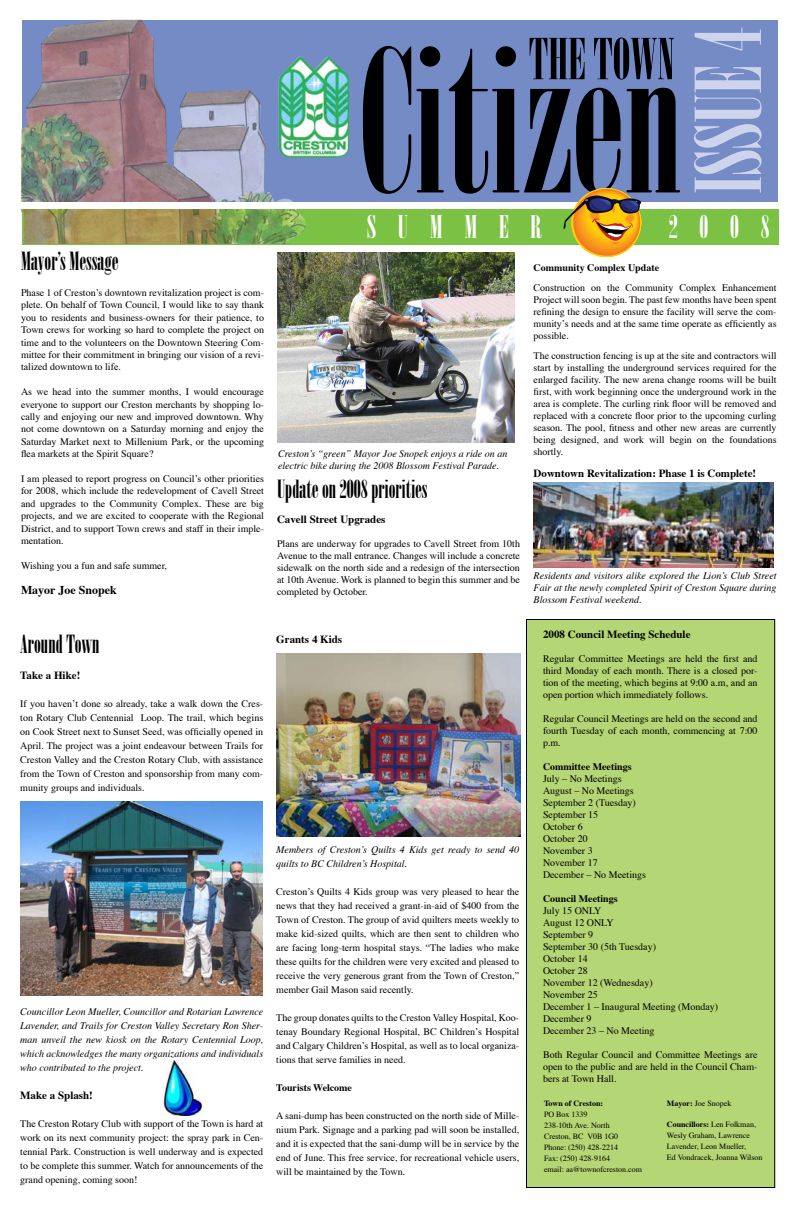
<style>
.page{position:relative;width:792px;height:1224px;background:#fff}
.page>*{position:absolute;margin:0;border:0;box-sizing:border-box;transform-origin:0 0}
.t1{font:197.2px "Onyx";color:#000}
.t2{font:90.2px "Onyx";color:#ced4eb}
.t3{font:56.2px "Onyx";color:#000}
.t4{font:31.2px "Onyx";letter-spacing:.7em;color:#fff}
.t5{font:25px "Onyx";color:#000}
.t6{font:700 12px "Times";color:#000}
.t7{font:700 11px "Times";color:#000}
.t8{font:10px/12px "Times";color:#000;text-align:justify}
.t9{font:italic 10px/14px "Times";color:#000;text-align:justify}
.t10{font:700 10px "Times";color:#000}
.t11{font:8px/11px "Times";color:#000}
.t12{font:700 8px "Times";color:#000}
.s1{font-weight:700}
</style>
<div class="page">
<div style="left:22px;top:20px;width:755px;height:183px;background:#758bc6"></div>
<div style="left:22px;top:209px;width:757px;height:36px;background:#7bc143"></div>
<img style="left:22px;top:20px;width:272px;height:183px">
<img style="left:22px;top:209px;width:284px;height:35px">
<img style="left:277px;top:56px;width:72px;height:102px">
<svg style="left:563px;top:188px;width:78px;height:69px"></svg>
<div style="left:526px;top:620px;width:249px;height:568px;background:#b4d674"></div>
<div style="left:526px;top:619px;width:249px;height:569px;border:1px solid #000"></div>
<img style="left:278px;top:252px;width:237px;height:191px">
<img style="left:21px;top:801px;width:241px;height:195px">
<img style="left:276px;top:653px;width:245px;height:184px">
<img style="left:533px;top:482px;width:240px;height:85px">
<img style="left:162px;top:1061px;width:42px;height:54px">
<h3 class="t5" style="left:21px;top:247px;width:99px">Mayor’s Message</h3>
<p class="t8" style="left:21px;top:286px;width:245px;line-height:12.4px">Phase 1 of Creston’s downtown revitalization project is com&shy;plete. On behalf of Town Council, I would like to say thank you to residents and business-owners for their patience, to Town crews for working so hard to complete the project on time and to the volunteers on the Downtown Steering Com&shy;mittee for their commitment in bringing our vision of a revi&shy;talized downtown to life.</p>
<p class="t8" style="left:21px;top:385px;width:245px;line-height:12.4px">As we head into the summer months, I would encourage everyone to support our Creston merchants by shopping lo&shy;cally and enjoying our new and improved downtown. Why not come downtown on a Saturday morning and enjoy the Saturday Market next to Millenium Park, or the upcoming flea markets at the Spirit Square?</p>
<p class="t8" style="left:21px;top:472px;width:245px;line-height:12.4px">I am pleased to report progress on Council’s other priorities for 2008, which include the redevelopment of Cavell Street and upgrades to the Community Complex. These are big projects, and we are excited to cooperate with the Regional District, and to support Town crews and staff in their imple&shy;mentation.</p>
<p class="t8" style="left:21px;top:559px;width:148px">Wishing you a fun and safe summer,</p>
<p class="t6" style="left:21px;top:578px;width:97px">Mayor Joe Snopek</p>
<h3 class="t5" style="left:20px;top:630px;width:81px">Around Town</h3>
<p class="t7" style="left:20px;top:665px;width:62px">Take a Hike!</p>
<p class="t8" style="left:20px;top:696px;width:245px;line-height:14px">If you haven’t done so already, take a walk down the Cres&shy;ton Rotary Club Centennial Loop. The trail, which begins on Cook Street next to Sunset Seed, was officially opened in April. The project was a joint endeavour between Trails for Creston Valley and the Creston Rotary Club, with assistance from the Town of Creston and sponsorship from many com&shy;munity groups and individuals.</p>
<p class="t9" style="left:20px;top:1004px;width:245px">Councillor Leon Mueller, Councillor and Rotarian Lawrence Lavender, and Trails for Creston Valley Secretary Ron Sher&shy;man unveil the new kiosk on the Rotary Centennial Loop, which acknowledges the many organizations and individuals who contributed to the project.</p>
<p class="t7" style="left:20px;top:1085px;width:74px">Make a Splash!</p>
<p class="t8" style="left:20px;top:1116px;width:245px;line-height:14px">The Creston Rotary Club with support of the Town is hard at work on its next community project: the spray park in Cen&shy;tennial Park. Construction is well underway and is expected to be complete this summer. Watch for announcements of the grand opening, coming soon!</p>
<h3 class="t3" style="left:529px;top:27px;width:147px">THE TOWN</h3>
<h2 class="t2" style="left:677px;top:193px;width:167px;rotate:-90deg">ISSUE 4</h2>
<h3 class="t4" style="left:367px;top:209px;width:177px">SUMMER</h3>
<h3 class="t4" style="left:669px;top:209px;width:102px">2008</h3>
<h1 class="t1" style="left:360px;top:9px;width:325px">Citizen</h1>
<p class="t9" style="left:278px;top:447px;width:231px;line-height:12px">Creston’s “green” Mayor Joe Snopek enjoys a ride on an electric bike during the 2008 Blossom Festival Parade.</p>
<h3 class="t5" style="left:277px;top:475px;width:152px">Update on 2008 priorities</h3>
<p class="t7" style="left:277px;top:509px;width:110px">Cavell Street Upgrades</p>
<p class="t8" style="left:277px;top:537px;width:245px">Plans are underway for upgrades to Cavell Street from 10th Avenue to the mall entrance. Changes will include a concrete sidewalk on the north side and a redesign of the intersection at 10th Avenue. Work is planned to begin this summer and be completed by October.</p>
<p class="t7" style="left:276px;top:629px;width:68px">Grants 4 Kids</p>
<p class="t9" style="left:276px;top:842px;width:244px">Members of Creston’s Quilts 4 Kids get ready to send 40 quilts to BC Children’s Hospital.</p>
<p class="t8" style="left:276px;top:884px;width:245px;line-height:14px">Creston’s Quilts 4 Kids group was very pleased to hear the news that they had received a grant-in-aid of $400 from the Town of Creston. The group of avid quilters meets weekly to make kid-sized quilts, which are then sent to children who are facing long-term hospital stays. “The ladies who make these quilts for the children were very excited and pleased to receive the very generous grant from the Town of Creston,” member Gail Mason said recently.</p>
<p class="t8" style="left:276px;top:1010px;width:244px;line-height:14px">The group donates quilts to the Creston Valley Hospital, Koo&shy;tenay Boundary Regional Hospital, BC Children’s Hospital and Calgary Children’s Hospital, as well as to local organiza&shy;tions that serve families in need.</p>
<p class="t10" style="left:276px;top:1078px;width:77px">Tourists Welcome</p>
<p class="t8" style="left:276px;top:1108px;width:245px;line-height:14px">A sani-dump has been constructed on the north side of Mille&shy;nium Park. Signage and a parking pad will soon be installed, and it is expected that the sani-dump will be in service by the end of June. This free service, for recreational vehicle users, will be maintained by the Town.</p>
<p class="t10" style="left:534px;top:258px;width:127px">Community Complex Update</p>
<p class="t8" style="left:534px;top:281px;width:244px">Construction on the Community Complex Enhancement Project will soon begin. The past few months have been spent refining the design to ensure the facility will serve the com&shy;munity’s needs and at the same time operate as efficiently as possible.</p>
<p class="t8" style="left:534px;top:349px;width:245px">The construction fencing is up at the site and contractors will start by installing the underground services required for the enlarged facility. The new arena change rooms will be built first, with work beginning once the underground work in the area is complete. The curling rink floor will be removed and replaced with a concrete floor prior to the upcoming curling season. The pool, fitness and other new areas are currently being designed, and work will begin on the foundations shortly.</p>
<p class="t7" style="left:534px;top:463px;width:224px">Downtown Revitalization: Phase 1 is Complete!</p>
<p class="t9" style="left:534px;top:569px;width:244px;line-height:12px">Residents and visitors alike explored the Lion’s Club Street Fair at the newly completed Spirit of Creston Square during Blossom Festival weekend.</p>
<p class="t7" style="left:543px;top:624px;width:149px">2008 Council Meeting Schedule</p>
<p class="t8" style="left:543px;top:652px;width:216px">Regular Committee Meetings are held the first and third Monday of each month. There is a closed por&shy;tion of the meeting, which begins at 9:00 a.m, and an open portion which immediately follows.</p>
<p class="t8" style="left:543px;top:712px;width:216px">Regular Council Meetings are held on the second and fourth Tuesday of each month, commencing at 7:00 p.m.</p>
<p class="t10" style="left:543px;top:757px;width:90px">Committee Meetings</p>
<p class="t8" style="left:543px;top:772px;width:105px;text-align:left">July – No Meetings<br>August – No Meetings<br>September 2 (Tuesday)<br>September 15<br>October 6<br>October 20<br>November 3<br>November 17<br>December – No Meetings</p>
<p class="t10" style="left:543px;top:889px;width:76px">Council Meetings</p>
<p class="t8" style="left:543px;top:904px;width:177px;text-align:left">July 15 ONLY<br>August 12 ONLY<br>September 9<br>September 30 (5th Tuesday)<br>October 14<br>October 28<br>November 12 (Wednesday)<br>November 25<br>December 1 – Inaugural Meeting (Monday)<br>December 9<br>December 23 – No Meeting</p>
<p class="t8" style="left:543px;top:1048px;width:216px">Both Regular Council and Committee Meetings are open to the public and are held in the Council Cham&shy;bers at Town Hall.</p>
<p class="t12" style="left:544px;top:1096px;width:61px">Town of Creston:</p>
<p class="t11" style="left:544px;top:1108px;width:100px">PO Box 1339<br>238-10th Ave. North<br>Creston, BC V0B 1G0<br>Phone: (250) 428-2214<br>Fax: (250) 428-9164<br>email: aa@townofcreston.com</p>
<p class="t11" style="left:667px;top:1098px;width:66px"><span class="s1">Mayor:</span> Joe Snopek</p>
<p class="t11" style="left:667px;top:1119px;width:97px"><span class="s1">Councillors:</span> Len Folkman,<br>Wesly Graham, Lawrence<br>Lavender, Leon Mueller,<br>Ed Vondracek, Joanna Wilson</p>
</div>
